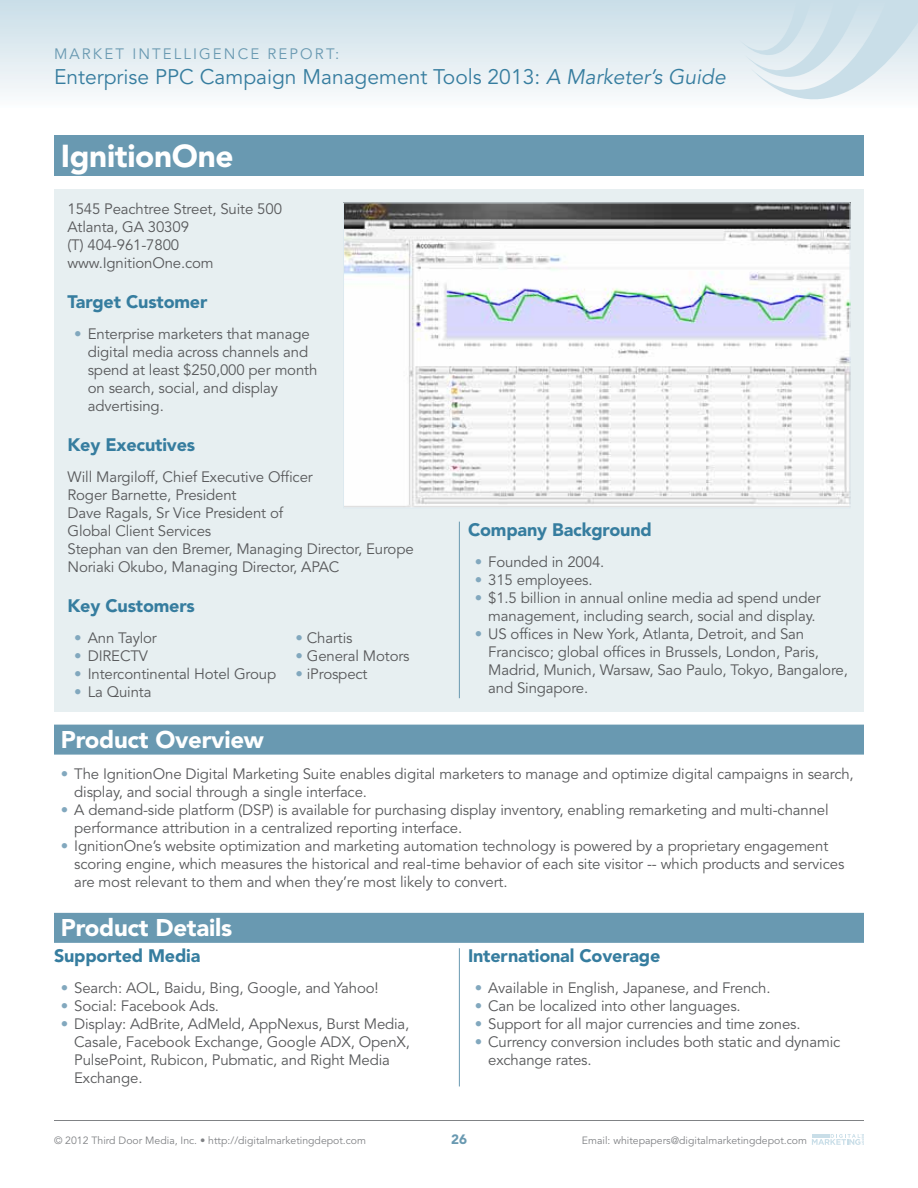
<style>
.page{position:relative;width:918px;height:1188px;background:#fff}
.page>*{position:absolute;margin:0;border:0;box-sizing:border-box;transform-origin:0 0}
.t1{font:900 31.5px "Avenir";letter-spacing:-.01em;color:#fff}
.t2{font:900 24px "Avenir";letter-spacing:-.01em;color:#fff}
.t3{font:21px "Avenir";color:#367d9f}
.t4{font:900 18px "Avenir";letter-spacing:-.01em;color:#367d9f}
.t5{font:15px/18px "Avenir";letter-spacing:-.01em;color:#58595b}
.t6{font:15px "Avenir";letter-spacing:.14em;color:#6999b1}
.t7{font:900 13.5px "Avenir";color:#6999b1}
.t8{font:10.5px "Avenir";color:#808285}
.s1{font-style:italic}
.s2{color:#82a8be}
</style>
<div class="page">
<div style="left:0;top:0;width:918px;height:108px;background:linear-gradient(to bottom,#c8dde7,#fbfcfc)"></div>
<svg style="left:740px;top:0;width:178px;height:108px"></svg>
<hr style="left:54px;top:1120px;width:810px;height:1px;background:#808285">
<svg style="left:812px;top:1134px;width:52px;height:11px"></svg>
<div style="left:54px;top:135px;width:810px;height:41px;background:#6999b1"></div>
<div style="left:54px;top:189px;width:810px;height:523px;background:#e7eff1"></div>
<img style="left:345px;top:204px;width:503px;height:302px">
<div style="left:343px;top:202px;width:507px;height:306px;border:1px solid #dde9ef"></div>
<div style="left:54px;top:725px;width:810px;height:30px;background:#6999b1"></div>
<div style="left:54px;top:913px;width:810px;height:30px;background:#6999b1"></div>
<hr style="left:459px;top:522px;width:1px;height:176px;background:#6999b1">
<hr style="left:459px;top:948px;width:1px;height:138px;background:#6999b1">
<p class="t6" style="left:54px;top:45px;width:287px">MARKET INTELLIGENCE REPORT:</p>
<h3 class="t3" style="left:54px;top:65px;width:673px">Enterprise PPC Campaign Management Tools 2013: <span class="s1">A Marketer’s Guide</span></h3>
<h1 class="t1" style="left:61px;top:137px;width:174px">IgnitionOne</h1>
<p class="t5" style="left:68px;top:200px;width:216px">1545 Peachtree Street, Suite 500<br>Atlanta, GA 30309<br>(T) 404-961-7800 www.IgnitionOne.com</p>
<p class="t4" style="left:68px;top:290px;width:141px">Target Customer</p>
<p class="t5" style="left:88px;top:325px;width:231px;text-indent:-14px"><span class="s2">•</span> Enterprise marketers that manage digital media across channels and spend at least $250,000 per month on search, social, and display advertising.</p>
<p class="t4" style="left:68px;top:433px;width:129px">Key Executives</p>
<p class="t5" style="left:68px;top:468px;width:348px">Will Margiloff, Chief Executive Officer<br>Roger Barnette, President<br>Dave Ragals, Sr Vice President of<br>Global Client Services<br>Stephan van den Bremer, Managing Director, Europe Noriaki Okubo, Managing Director, APAC</p>
<p class="t4" style="left:68px;top:595px;width:129px">Key Customers</p>
<p class="t5" style="left:74px;top:629px;width:84px"><span class="s2">•</span> Ann Taylor</p>
<p class="t5" style="left:296px;top:629px;width:59px"><span class="s2">•</span> Chartis</p>
<p class="t5" style="left:74px;top:647px;width:75px"><span class="s2">•</span> DIRECTV</p>
<p class="t5" style="left:296px;top:647px;width:116px"><span class="s2">•</span> General Motors</p>
<p class="t5" style="left:74px;top:665px;width:203px"><span class="s2">•</span> Intercontinental Hotel Group</p>
<p class="t5" style="left:296px;top:665px;width:74px"><span class="s2">•</span> iProspect</p>
<p class="t5" style="left:74px;top:683px;width:79px"><span class="s2">•</span> La Quinta</p>
<p class="t4" style="left:468px;top:518px;width:185px">Company Background</p>
<p class="t5" style="left:475px;top:553px;width:131px"><span class="s2">•</span> Founded in 2004.</p>
<p class="t5" style="left:475px;top:571px;width:119px"><span class="s2">•</span> 315 employees.</p>
<p class="t5" style="left:475px;top:589px;width:347px;text-align:center"><span class="s2">•</span> $1.5 billion in annual online media ad spend under management, including search, social and display.</p>
<p class="t5" style="left:488px;top:625px;width:361px;text-indent:-14px"><span class="s2">•</span> US offices in New York, Atlanta, Detroit, and San Francisco; global offices in Brussels, London, Paris, Madrid, Munich, Warsaw, Sao Paulo, Tokyo, Bangalore, and Singapore.</p>
<h2 class="t2" style="left:61px;top:725px;width:205px">Product Overview</h2>
<p class="t5" style="left:74px;top:766px;width:781px;text-indent:-14px"><span class="s2">•</span> The IgnitionOne Digital Marketing Suite enables digital marketers to manage and optimize digital campaigns in search, display, and social through a single interface.</p>
<p class="t5" style="left:74px;top:802px;width:756px;text-indent:-14px"><span class="s2">•</span> A demand-side platform (DSP) is available for purchasing display inventory, enabling remarketing and multi-channel performance attribution in a centralized reporting interface.</p>
<p class="t5" style="left:74px;top:838px;width:772px;text-indent:-14px"><span class="s2">•</span> IgnitionOne’s website optimization and marketing automation technology is powered by a proprietary engagement scoring engine, which measures the historical and real-time behavior of each site visitor -- which products and services are most relevant to them and when they’re most likely to convert.</p>
<h2 class="t2" style="left:61px;top:913px;width:173px">Product Details</h2>
<p class="t4" style="left:54px;top:945px;width:148px">Supported Media</p>
<p class="t5" style="left:61px;top:980px;width:320px"><span class="s2">•</span> Search: AOL, Baidu, Bing, Google, and Yahoo!</p>
<p class="t5" style="left:61px;top:998px;width:160px"><span class="s2">•</span> Social: Facebook Ads.</p>
<p class="t5" style="left:74px;top:1016px;width:337px;text-indent:-14px"><span class="s2">•</span> Display: AdBrite, AdMeld, AppNexus, Burst Media, Casale, Facebook Exchange, Google ADX, OpenX, PulsePoint, Rubicon, Pubmatic, and Right Media Exchange.</p>
<p class="t4" style="left:468px;top:945px;width:194px">International Coverage</p>
<p class="t5" style="left:475px;top:980px;width:297px"><span class="s2">•</span> Available in English, Japanese, and French.</p>
<p class="t5" style="left:475px;top:998px;width:268px"><span class="s2">•</span> Can be localized into other languages.</p>
<p class="t5" style="left:475px;top:1016px;width:327px"><span class="s2">•</span> Support for all major currencies and time zones.</p>
<p class="t5" style="left:488px;top:1034px;width:354px;text-indent:-14px"><span class="s2">•</span> Currency conversion includes both static and dynamic exchange rates.</p>
<p class="t8" style="left:54px;top:1135px;width:314px">© 2012 Third Door Media, Inc. • http://digitalmarketingdepot.com</p>
<p class="t7" style="left:451px;top:1131px;width:17px">26</p>
<p class="t8" style="left:582px;top:1135px;width:227px">Email: whitepapers@digitalmarketingdepot.com</p>
</div>
